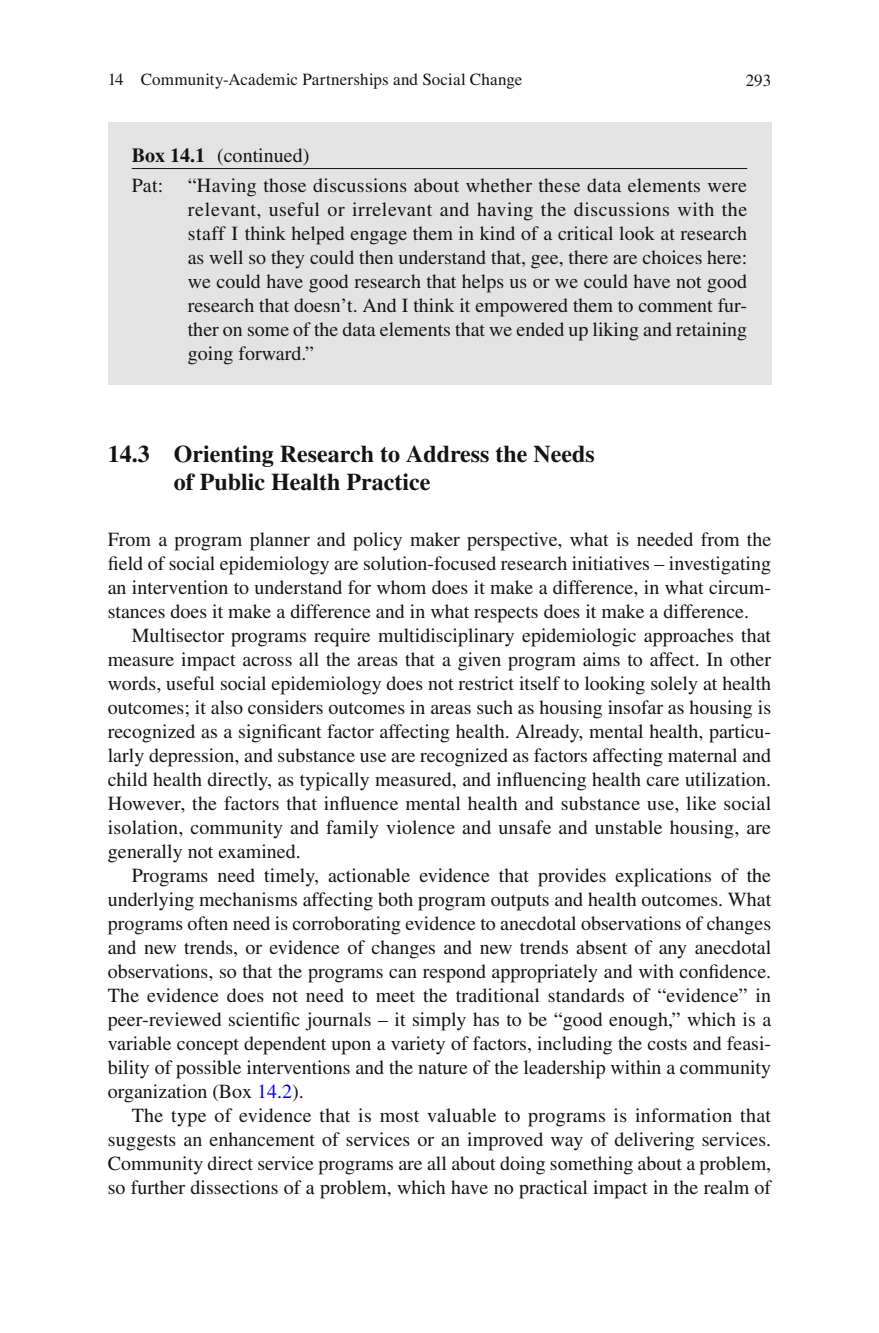
<style>
.page{position:relative;width:879px;height:1333px;background:#fff}
.page>*{position:absolute;margin:0;border:0;box-sizing:border-box;transform-origin:0 0}
.t1{font:700 24px/28px "Times";color:#131413}
.t2{font:20px/24px "Times";color:#131413;text-align:justify}
.t3{font:17px "Times";letter-spacing:.005em;color:#131413}
.s1{font-weight:700}
.s2{color:#00f}
</style>
<div class="page">
<div style="left:108px;top:122px;width:663px;height:263px;background:#e3e3e3"></div>
<hr style="left:132px;top:168px;width:615px;height:1px;background:#131413">
<p class="t3" style="left:108px;top:73px;width:416px">14 Community-Academic Partnerships and Social Change</p>
<p class="t3" style="left:746px;top:74px;width:27px">293</p>
<p class="t2" style="left:132px;top:142px;width:617px;line-height:30px"><span class="s1">Box 14.1</span> (continued)<br>Pat: “Having those discussions about whether these data elements were</p>
<p class="t2" style="left:188px;top:199px;width:561px">relevant, useful or irrelevant and having the discussions with the staff I think helped engage them in kind of a critical look at research as well so they could then understand that, gee, there are choices here: we could have good research that helps us or we could have not good research that doesn’t. And I think it empowered them to comment fur&shy;ther on some of the data elements that we ended up liking and retaining going forward.”</p>
<p class="t1" style="left:174px;top:442px;width:423px;text-indent:-66px">14.3 Orienting Research to Address the Needs of Public Health Practice</p>
<p class="t2" style="left:108px;top:529px;width:665px">From a program planner and policy maker perspective, what is needed from the field of social epidemiology are solution-focused research initiatives – investigating an intervention to understand for whom does it make a difference, in what circum&shy;stances does it make a difference and in what respects does it make a difference.</p>
<p class="t2" style="left:108px;top:625px;width:665px;text-indent:24px">Multisector programs require multidisciplinary epidemiologic approaches that measure impact across all the areas that a given program aims to affect. In other words, useful social epidemiology does not restrict itself to looking solely at health outcomes; it also considers outcomes in areas such as housing insofar as housing is recognized as a significant factor affecting health. Already, mental health, particu&shy;larly depression, and substance use are recognized as factors affecting maternal and child health directly, as typically measured, and influencing health care utilization.<br>However, the factors that influence mental health and substance use, like social isolation, community and family violence and unsafe and unstable housing, are generally not examined.</p>
<p class="t2" style="left:108px;top:865px;width:665px;text-indent:24px">Programs need timely, actionable evidence that provides explications of the underlying mechanisms affecting both program outputs and health outcomes. What programs often need is corroborating evidence to anecdotal observations of changes and new trends, or evidence of changes and new trends absent of any anecdotal observations, so that the programs can respond appropriately and with confidence.<br>The evidence does not need to meet the traditional standards of “evidence” in peer-reviewed scientific journals – it simply has to be “good enough,” which is a variable concept dependent upon a variety of factors, including the costs and feasi&shy;bility of possible interventions and the nature of the leadership within a community organization (Box <span class="s2">14.2</span>).</p>
<p class="t2" style="left:108px;top:1105px;width:665px;text-indent:24px">The type of evidence that is most valuable to programs is information that suggests an enhancement of services or an improved way of delivering services.<br>Community direct service programs are all about doing something about a problem, so further dissections of a problem, which have no practical impact in the realm of</p>
</div>
